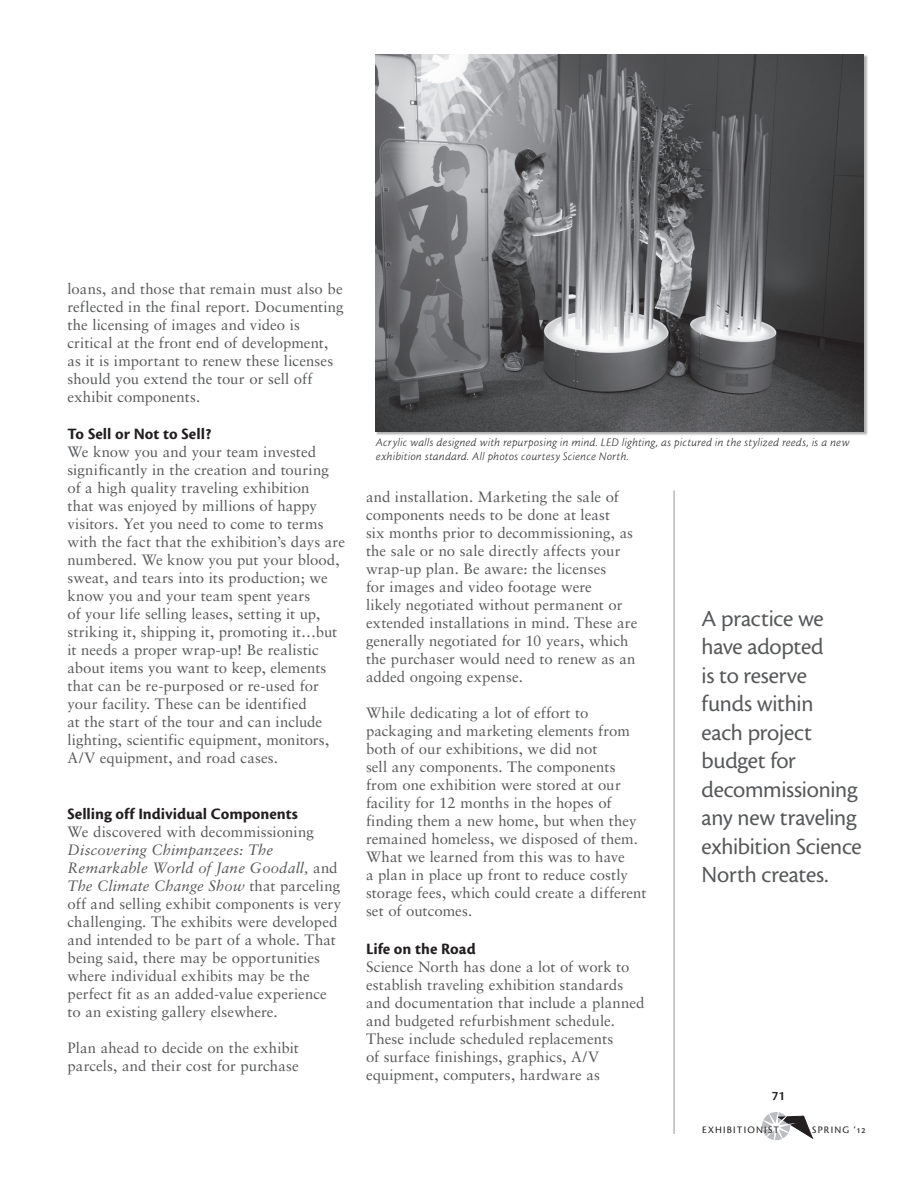
<style>
.page{position:relative;width:918px;height:1188px;background:#fff}
.page>*{position:absolute;margin:0;border:0;box-sizing:border-box;transform-origin:0 0}
.t1{font:24px/28.5px "Cronos MM 408 16";letter-spacing:-.01em;color:#57585a}
.t2{font:16.5px "Cronos MM 700 11";color:#231f20}
.t3{font:15px/18px "Sabon";letter-spacing:.005em;color:#57585a}
.t4{font:13.5px "Cronos MM 574 9";color:#231f20}
.t5{font:12px/14.4px "Cronos MM It 250 8";letter-spacing:.02em;color:#231f20}
.t6{font:10.35px "Cronos MM SC 408 9";letter-spacing:.12em;color:#231f20}
.s1{font-style:italic}
</style>
<div class="page">
<svg style="left:762px;top:1112px;width:51px;height:29px"></svg>
<hr style="left:674px;top:490px;width:1px;height:644px;background:#939598">
<img style="left:376px;top:54px;width:488px;height:378px">
<p class="t3" style="left:68px;top:280px;width:278px">loans, and those that remain must also be reflected in the final report. Documenting the licensing of images and video is critical at the front end of development, as it is important to renew these licenses should you extend the tour or sell off exhibit components.</p>
<p class="t2" style="left:68px;top:426px;width:146px">To Sell or Not to Sell?</p>
<p class="t3" style="left:68px;top:443px;width:279px">We know you and your team invested significantly in the creation and touring of a high quality traveling exhibition<br>that was enjoyed by millions of happy visitors. Yet you need to come to terms with the fact that the exhibition’s days are numbered. We know you put your blood, sweat, and tears into its production; we know you and your team spent years<br>of your life selling leases, setting it up, striking it, shipping it, promoting it…but it needs a proper wrap-up! Be realistic about items you want to keep, elements that can be re-purposed or re-used for your facility. These can be identified<br>at the start of the tour and can include lighting, scientific equipment, monitors, A/V equipment, and road cases.</p>
<p class="t2" style="left:68px;top:805px;width:232px">Selling off Individual Components</p>
<p class="t3" style="left:68px;top:823px;width:275px">We discovered with decommissioning <span class="s1">Discovering Chimpanzees: The Remarkable World of Jane Goodall,</span> and <span class="s1">The Climate Change Show</span> that parceling off and selling exhibit components is very challenging. The exhibits were developed and intended to be part of a whole. That being said, there may be opportunities where individual exhibits may be the perfect fit as an added-value experience</p>
<p class="t3" style="left:68px;top:1003px;width:212px">to an existing gallery elsewhere.</p>
<p class="t3" style="left:68px;top:1039px;width:233px">Plan ahead to decide on the exhibit parcels, and their cost for purchase</p>
<p class="t5" style="left:376px;top:435px;width:475px">Acrylic walls designed with repurposing in mind. LED lighting, as pictured in the stylized reeds, is a new exhibition standard. All photos courtesy Science North.</p>
<p class="t3" style="left:366px;top:488px;width:273px">and installation. Marketing the sale of components needs to be done at least<br>six months prior to decommissioning, as the sale or no sale directly affects your wrap-up plan. Be aware: the licenses<br>for images and video footage were<br>likely negotiated without permanent or extended installations in mind. These are generally negotiated for 10 years, which the purchaser would need to renew as an added ongoing expense.</p>
<p class="t3" style="left:366px;top:704px;width:282px">While dedicating a lot of effort to packaging and marketing elements from both of our exhibitions, we did not<br>sell any components. The components from one exhibition were stored at our facility for 12 months in the hopes of finding them a new home, but when they remained homeless, we disposed of them.<br>What we learned from this was to have<br>a plan in place up front to reduce costly storage fees, which could create a different set of outcomes.</p>
<p class="t2" style="left:366px;top:940px;width:111px">Life on the Road</p>
<p class="t3" style="left:366px;top:957px;width:280px">Science North has done a lot of work to establish traveling exhibition standards and documentation that include a planned and budgeted refurbishment schedule.<br>These include scheduled replacements<br>of surface finishings, graphics, A/V equipment, computers, hardware as</p>
<p class="t1" style="left:702px;top:604px;width:162px">A practice we have adopted<br>is to reserve funds within<br>each project budget for decommissioning any new traveling exhibition Science<br>North creates.</p>
<p class="t4" style="left:772px;top:1088px;width:15px">71</p>
<p class="t6" style="left:702px;top:1124px;width:79px">EXHIBITIONIST</p>
<p class="t6" style="left:812px;top:1124px;width:55px">SPRING ‘12</p>
</div>
